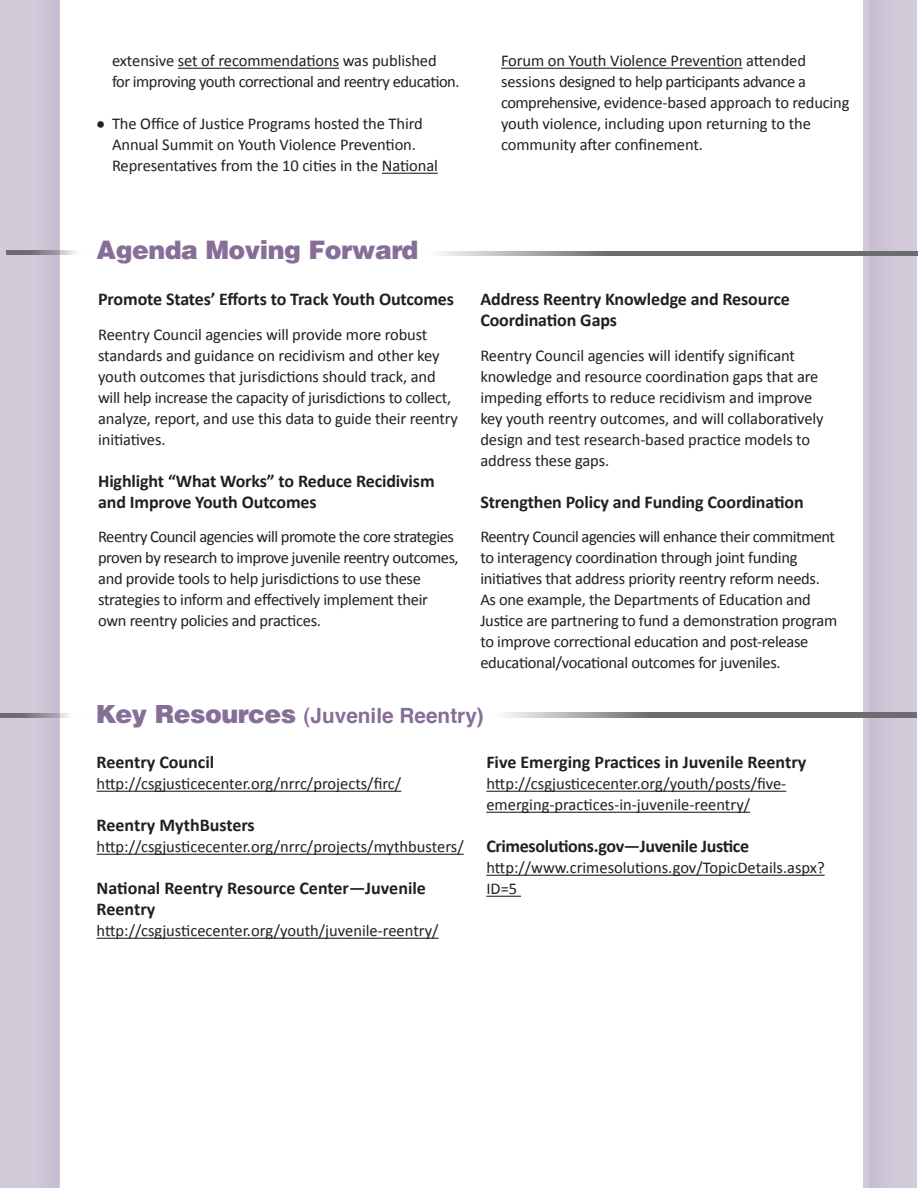
<style>
.page{position:relative;width:918px;height:1188px;background:#fff}
.page>*{position:absolute;margin:0;border:0;box-sizing:border-box;transform-origin:0 0}
.t1{font:900 25.5px "Helvetica";letter-spacing:-.02em;color:#795e8b}
.t2{font:700 21px "Helvetica";color:#795e8b}
.t3{font:700 18px/21px "Calibri";letter-spacing:-.005em;color:#231f20}
.t4{font:16.5px/21px "Calibri";letter-spacing:-.015em;color:#231f20}
.s1{font-size:21px}
.s2{font-weight:900;font-size:25.5px}
</style>
<div class="page">
<div style="left:863px;top:0;width:54px;height:1188px;background:#d3cada"></div>
<div style="left:0;top:0;width:59px;height:1188px;background:#d3cada"></div>
<div style="left:870px;top:0;width:26px;height:1188px;background:#cdc3d5"></div>
<div style="left:32px;top:0;width:27px;height:1188px;background:#cdc3d5"></div>
<hr style="left:97px;top:791px;width:304px;height:1px;background:#231f20">
<hr style="left:97px;top:854px;width:367px;height:1px;background:#231f20">
<hr style="left:97px;top:938px;width:342px;height:1px;background:#231f20">
<hr style="left:486px;top:791px;width:300px;height:1px;background:#231f20">
<hr style="left:486px;top:812px;width:264px;height:1px;background:#231f20">
<hr style="left:486px;top:875px;width:339px;height:1px;background:#231f20">
<hr style="left:486px;top:896px;width:35px;height:1px;background:#231f20">
<svg style="left:505px;top:713px;width:412px;height:5px;background:#838487"></svg>
<svg style="left:0;top:713px;width:69px;height:5px"></svg>
<svg style="left:440px;top:251px;width:478px;height:5px;background:#838487"></svg>
<svg style="left:6px;top:250px;width:69px;height:5px"></svg>
<hr style="left:178px;top:68px;width:161px;height:1px;background:#231f20">
<hr style="left:382px;top:173px;width:56px;height:1px;background:#231f20">
<hr style="left:501px;top:68px;width:242px;height:1px;background:#231f20">
<p class="t4" style="left:112px;top:50px;width:349px">extensive set of recommendations was published<br>for improving youth correctional and reentry education.</p>
<p class="t4" style="left:112px;top:113px;width:327px;text-indent:-16px"><span class="s1">•</span> The Office of Justice Programs hosted the Third<br>Annual Summit on Youth Violence Prevention.<br>Representatives from the 10 cities in the National</p>
<p class="t4" style="left:501px;top:50px;width:350px">Forum on Youth Violence Prevention attended sessions designed to help participants advance a comprehensive, evidence-based approach to reducing youth violence, including upon returning to the community after confinement.</p>
<h1 class="t1" style="left:97px;top:233px;width:323px">Agenda Moving Forward</h1>
<p class="t3" style="left:98px;top:288px;width:357px">Promote States’ Efforts to Track Youth Outcomes</p>
<p class="t4" style="left:98px;top:323px;width:361px">Reentry Council agencies will provide more robust standards and guidance on recidivism and other key youth outcomes that jurisdictions should track, and will help increase the capacity of jurisdictions to collect, analyze, report, and use this data to guide their reentry initiatives.</p>
<p class="t3" style="left:98px;top:469px;width:338px">Highlight “What Works” to Reduce Recidivism and Improve Youth Outcomes</p>
<p class="t4" style="left:98px;top:525px;width:362px">Reentry Council agencies will promote the core strategies proven by research to improve juvenile reentry outcomes, and provide tools to help jurisdictions to use these strategies to inform and effectively implement their own reentry policies and practices.</p>
<p class="t3" style="left:480px;top:288px;width:311px">Address Reentry Knowledge and Resource<br>Coordination Gaps</p>
<p class="t4" style="left:480px;top:344px;width:345px">Reentry Council agencies will identify significant knowledge and resource coordination gaps that are impeding efforts to reduce recidivism and improve key youth reentry outcomes, and will collaboratively design and test research-based practice models to address these gaps.</p>
<p class="t3" style="left:480px;top:490px;width:325px">Strengthen Policy and Funding Coordination</p>
<p class="t4" style="left:480px;top:525px;width:358px">Reentry Council agencies will enhance their commitment to interagency coordination through joint funding initiatives that address priority reentry reform needs.<br>As one example, the Departments of Education and Justice are partnering to fund a demonstration program to improve correctional education and post-release educational/vocational outcomes for juveniles.</p>
<p class="t2" style="left:95px;top:699px;width:390px"><span class="s2">Key Resources</span> (Juvenile Reentry)</p>
<p class="t3" style="left:97px;top:751px;width:119px">Reentry Council</p>
<p class="t4" style="left:97px;top:773px;width:306px">http://csgjusticecenter.org/nrrc/projects/firc/</p>
<p class="t3" style="left:97px;top:814px;width:160px">Reentry MythBusters</p>
<p class="t4" style="left:97px;top:836px;width:369px">http://csgjusticecenter.org/nrrc/projects/mythbusters/</p>
<p class="t3" style="left:97px;top:877px;width:331px">National Reentry Resource Center—Juvenile<br>Reentry</p>
<p class="t4" style="left:97px;top:920px;width:343px">http://csgjusticecenter.org/youth/juvenile-reentry/</p>
<p class="t3" style="left:486px;top:751px;width:321px">Five Emerging Practices in Juvenile Reentry</p>
<p class="t4" style="left:486px;top:773px;width:301px">http://csgjusticecenter.org/youth/posts/five&shy;emerging-practices-in-juvenile-reentry/</p>
<p class="t3" style="left:486px;top:835px;width:264px">Crimesolutions.gov—Juvenile Justice</p>
<p class="t4" style="left:486px;top:857px;width:340px">http://www.crimesolutions.gov/TopicDetails.aspx?<br>ID=5</p>
</div>
